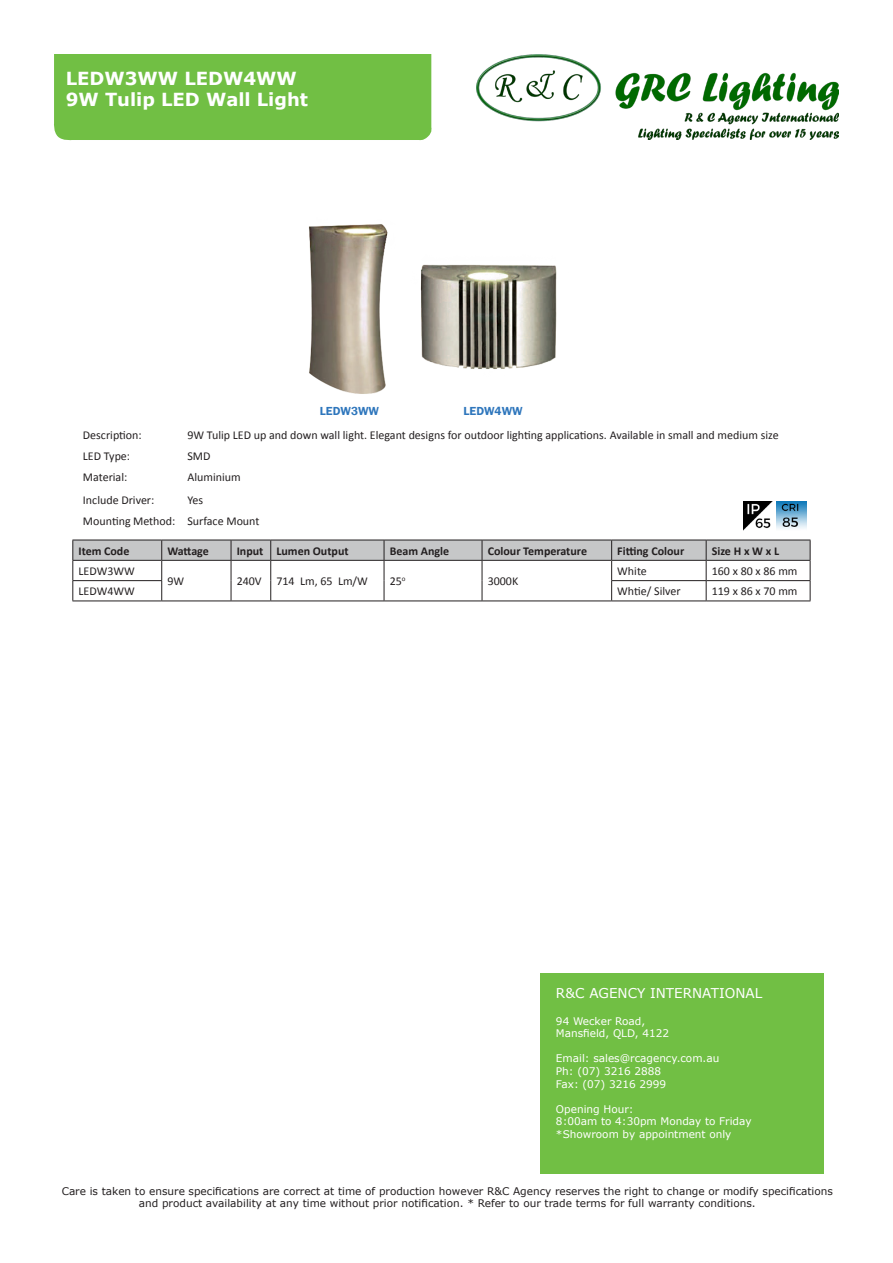
<style>
.page{position:relative;width:893px;height:1263px;background:#fff}
.page>*{position:absolute;margin:0;border:0;box-sizing:border-box;transform-origin:0 0}
.t1{font:700 18px/21.6px "Verdana";color:#fff}
.t2{font:13.5px "Verdana";color:#fff}
.t3{font:12px/21px "Calibri";color:#231f20}
.t4{font:700 12px "Calibri";color:#231f20}
.t5{font:600 12px "Franklin Gothic";color:#2e76bc}
.t6{font:10.5px/12.6px "Verdana";color:#231f20;text-align:center}
.t7{font:10.5px/12.6px "Verdana";color:#fff}
</style>
<div class="page">
<div style="left:54px;top:54px;width:378px;height:87px;background:#71bf44"></div>
<img style="left:477px;top:54px;width:362px;height:85px">
<div style="left:540px;top:973px;width:283px;height:201px;background:#71bf44"></div>
<svg style="left:72px;top:540px;width:739px;height:61px"></svg>
<hr style="left:482px;top:560px;width:130px;height:1px;background:#231f20">
<img style="left:309px;top:224px;width:79px;height:170px">
<img style="left:420px;top:264px;width:137px;height:105px">
<img style="left:777px;top:501px;width:29px;height:28px">
<img style="left:743px;top:501px;width:29px;height:30px">
<h1 class="t1" style="left:66px;top:67px;width:244px">LEDW3WW LEDW4WW<br>9W Tulip LED Wall Light</h1>
<p class="t5" style="left:320px;top:404px;width:61px">LEDW3WW</p>
<p class="t5" style="left:463px;top:404px;width:61px">LEDW4WW</p>
<p class="t3" style="left:83px;top:424px;width:60px">Description:</p>
<p class="t3" style="left:187px;top:424px;width:593px">9W Tulip LED up and down wall light. Elegant designs for outdoor lighting applications. Available in small and medium size</p>
<p class="t3" style="left:83px;top:445px;width:49px">LED Type:</p>
<p class="t3" style="left:187px;top:445px;width:25px">SMD</p>
<p class="t3" style="left:83px;top:466px;width:46px">Material:</p>
<p class="t3" style="left:187px;top:466px;width:55px">Aluminium</p>
<p class="t3" style="left:83px;top:489px;width:73px">Include Driver:</p>
<p class="t3" style="left:83px;top:489px;width:178px;text-indent:105px">Yes<br>Mounting Method: Surface Mount</p>
<p class="t4" style="left:78px;top:542px;width:53px">Item Code</p>
<p class="t4" style="left:167px;top:542px;width:43px">Wattage</p>
<p class="t4" style="left:237px;top:542px;width:113px">Input Lumen Output</p>
<p class="t4" style="left:390px;top:542px;width:61px">Beam Angle</p>
<p class="t4" style="left:488px;top:542px;width:101px">Colour Temperature</p>
<p class="t4" style="left:617px;top:542px;width:68px">Fitting Colour</p>
<p class="t4" style="left:712px;top:542px;width:69px">Size H x W x L</p>
<p class="t3" style="left:78px;top:560px;width:58px">LEDW3WW</p>
<p class="t3" style="left:167px;top:570px;width:18px">9W</p>
<p class="t3" style="left:237px;top:570px;width:133px">240V 714 Lm, 65 Lm/W</p>
<p class="t3" style="left:390px;top:570px;width:17px">25<sup>o</sup></p>
<p class="t3" style="left:488px;top:570px;width:32px">3000K</p>
<p class="t3" style="left:617px;top:560px;width:31px">White</p>
<p class="t3" style="left:712px;top:560px;width:87px">160 x 80 x 86 mm</p>
<p class="t3" style="left:78px;top:580px;width:58px">LEDW4WW</p>
<p class="t3" style="left:617px;top:580px;width:65px">Whtie/ Silver</p>
<p class="t3" style="left:712px;top:580px;width:87px">119 x 86 x 70 mm</p>
<p class="t2" style="left:556px;top:983px;width:208px">R&amp;C AGENCY INTERNATIONAL</p>
<p class="t7" style="left:556px;top:1014px;width:115px">94 Wecker Road,<br>Mansfield, QLD, 4122</p>
<p class="t7" style="left:556px;top:1052px;width:165px">Email: sales@rcagency.com.au<br>Ph: (07) 3216 2888<br>Fax: (07) 3216 2999</p>
<p class="t7" style="left:556px;top:1102px;width:197px">Opening Hour:<br>8:00am to 4:30pm Monday to Friday *Showroom by appointment only</p>
<p class="t6" style="left:62px;top:1184px;width:773px">Care is taken to ensure specifications are correct at time of production however R&amp;C Agency reserves the right to change or modify specifications and product availability at any time without prior notification. * Refer to our trade terms for full warranty conditions.</p>
</div>
